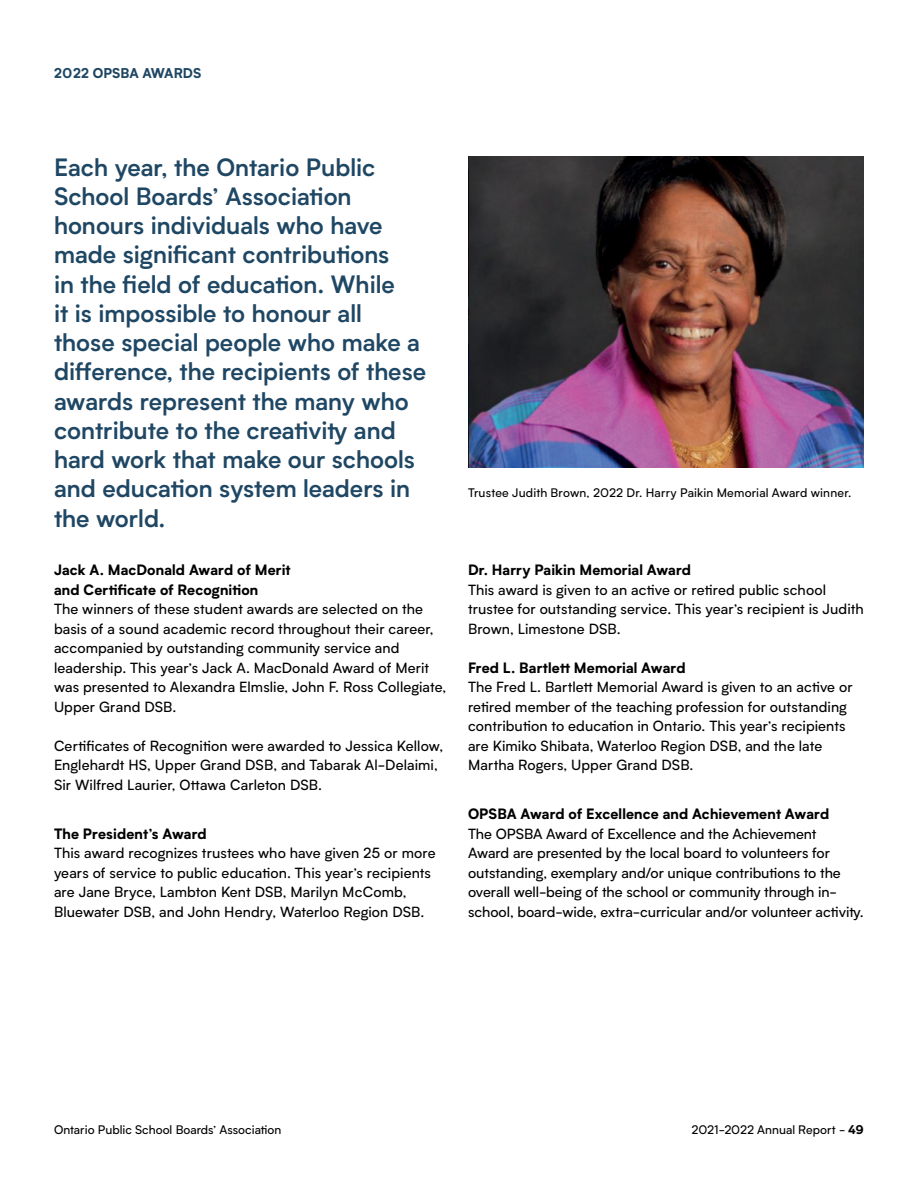
<style>
.page{position:relative;width:918px;height:1188px;background:#fff}
.page>*{position:absolute;margin:0;border:0;box-sizing:border-box;transform-origin:0 0}
.Intro_Deck{font:600 24px/29.2px "Biotif";color:#1f4764}
.Body_Copy{font:14.25px/19.5px "Biotif";letter-spacing:.005em;color:#000}
.Body_Copy-2{font:800 14.25px/19.5px "Biotif";letter-spacing:.005em;color:#000}
.Section_head_-_inter{font:800 13.5px "Biotif";color:#1f4764}
.Body_Copy-3{font:12px "Biotif";letter-spacing:.005em;color:#000}
.s1{font-weight:800}
</style>
<div class="page">
<img style="left:468px;top:156px;width:396px;height:312px">
<p class="Section_head_-_inter" style="left:54px;top:63px;width:149px">2022 OPSBA AWARDS</p>
<p class="Intro_Deck" style="left:54px;top:151px;width:374px">Each year, the Ontario Public<br>School Boards’ Association honours individuals who have made significant contributions<br>in the field of education. While<br>it is impossible to honour all those special people who make a difference, the recipients of these awards represent the many who contribute to the creativity and hard work that make our schools and education system leaders in the world.</p>
<p class="Body_Copy-2" style="left:54px;top:559px;width:238px">Jack A. MacDonald Award of Merit and Certificate of Recognition</p>
<p class="Body_Copy" style="left:54px;top:599px;width:394px">The winners of these student awards are selected on the basis of a sound academic record throughout their career, accompanied by outstanding community service and leadership. This year’s Jack A. MacDonald Award of Merit was presented to Alexandra Elmslie, John F. Ross Collegiate, Upper Grand DSB.</p>
<p class="Body_Copy" style="left:54px;top:735px;width:391px">Certificates of Recognition were awarded to Jessica Kellow,<br>Englehardt HS, Upper Grand DSB, and Tabarak Al-Delaimi,<br>Sir Wilfred Laurier, Ottawa Carleton DSB.</p>
<p class="Body_Copy-2" style="left:54px;top:823px;width:154px">The President’s Award</p>
<p class="Body_Copy" style="left:54px;top:843px;width:383px">This award recognizes trustees who have given 25 or more years of service to public education. This year’s recipients are Jane Bryce, Lambton Kent DSB, Marilyn McComb, Bluewater DSB, and John Hendry, Waterloo Region DSB.</p>
<p class="Body_Copy-3" style="left:468px;top:484px;width:385px">Trustee Judith Brown, 2022 Dr. Harry Paikin Memorial Award winner.</p>
<p class="Body_Copy-2" style="left:468px;top:559px;width:225px">Dr. Harry Paikin Memorial Award</p>
<p class="Body_Copy" style="left:468px;top:579px;width:397px">This award is given to an active or retired public school trustee for outstanding service. This year’s recipient is Judith<br>Brown, Limestone DSB.</p>
<p class="Body_Copy-2" style="left:468px;top:657px;width:219px">Fred L. Bartlett Memorial Award</p>
<p class="Body_Copy" style="left:468px;top:677px;width:386px">The Fred L. Bartlett Memorial Award is given to an active or retired member of the teaching profession for outstanding contribution to education in Ontario. This year’s recipients are Kimiko Shibata, Waterloo Region DSB, and the late Martha Rogers, Upper Grand DSB.</p>
<p class="Body_Copy-2" style="left:468px;top:803px;width:363px">OPSBA Award of Excellence and Achievement Award</p>
<p class="Body_Copy" style="left:468px;top:823px;width:397px">The OPSBA Award of Excellence and the Achievement<br>Award are presented by the local board to volunteers for outstanding, exemplary and/or unique contributions to the overall well-being of the school or community through in&shy;school, board-wide, extra-curricular and/or volunteer activity.</p>
<p class="Body_Copy-3" style="left:54px;top:1121px;width:229px">Ontario Public School Boards’ Association</p>
<p class="Body_Copy-3" style="left:691px;top:1121px;width:174px">2021-2022 Annual Report - <span class="s1">49</span></p>
</div>
